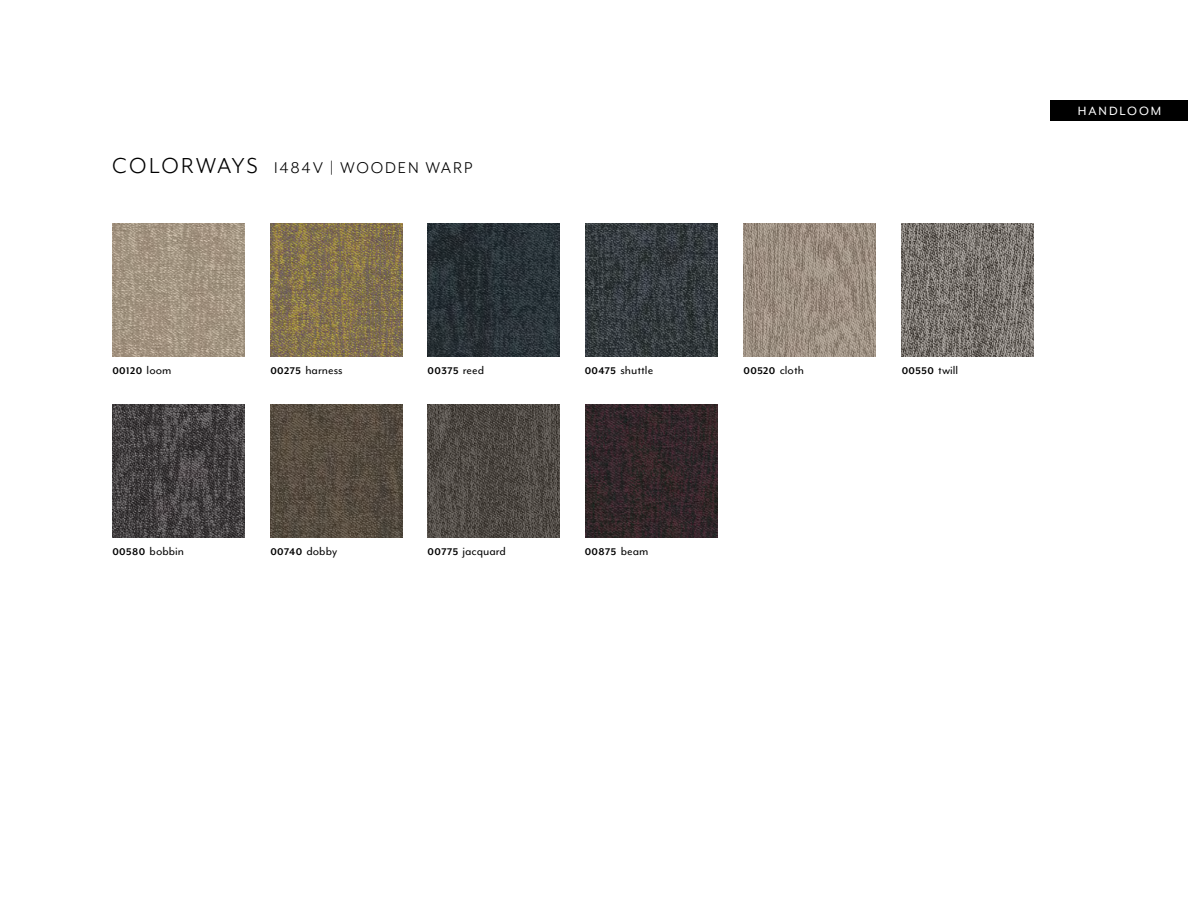
<style>
.page{position:relative;width:1188px;height:918px;background:#fff}
.page>*{position:absolute;margin:0;border:0;box-sizing:border-box;transform-origin:0 0}
.t1{font:18px "Mr Eaves Mod OT";letter-spacing:.1em;color:#000}
.t2{font:13.8px "Mr Eaves Mod OT";letter-spacing:.14em;color:#fff}
.t3{font:13.5px "Mr Eaves Mod OT";color:#000}
.t4{font:700 11.1px "Mr Eaves Mod OT";letter-spacing:.04em;color:#000}
.s1{font-size:24.9px}
.s2{font-weight:400;font-size:13.5px}
.s3{font-weight:700;font-size:11.1px}
</style>
<div class="page">
<div style="left:1051px;top:100px;width:137px;height:21px;background:#000"></div>
<img style="left:112px;top:224px;width:132px;height:132px">
<img style="left:112px;top:404px;width:132px;height:133px">
<img style="left:270px;top:224px;width:132px;height:132px">
<img style="left:270px;top:404px;width:132px;height:133px">
<img style="left:427px;top:224px;width:132px;height:132px">
<img style="left:427px;top:404px;width:132px;height:133px">
<img style="left:585px;top:224px;width:132px;height:132px">
<img style="left:585px;top:404px;width:132px;height:133px">
<img style="left:743px;top:224px;width:132px;height:132px">
<img style="left:901px;top:224px;width:132px;height:132px">
<p class="t2" style="left:1078px;top:104px;width:85px">HANDLOOM</p>
<h1 class="t1" style="left:112px;top:158px;width:362px"><span class="s1">COLORWAYS</span> I484V | WOODEN WARP</h1>
<p class="t4" style="left:112px;top:365px;width:61px">00120 <span class="s2">loom</span></p>
<p class="t3" style="left:270px;top:363px;width:74px"><span class="s3">00275</span> harness</p>
<p class="t4" style="left:428px;top:365px;width:58px">00375 <span class="s2">reed</span></p>
<p class="t3" style="left:585px;top:363px;width:70px"><span class="s3">00475</span> shuttle</p>
<p class="t4" style="left:743px;top:365px;width:62px">00520 <span class="s2">cloth</span></p>
<p class="t4" style="left:902px;top:365px;width:58px">00550 <span class="s2">twill</span></p>
<p class="t3" style="left:112px;top:543px;width:73px"><span class="s3">00580</span> bobbin</p>
<p class="t4" style="left:270px;top:545px;width:68px">00740 <span class="s2">dobby</span></p>
<p class="t3" style="left:428px;top:543px;width:80px"><span class="s3">00775</span> jacquard</p>
<p class="t4" style="left:585px;top:545px;width:65px">00875 <span class="s2">beam</span></p>
</div>
